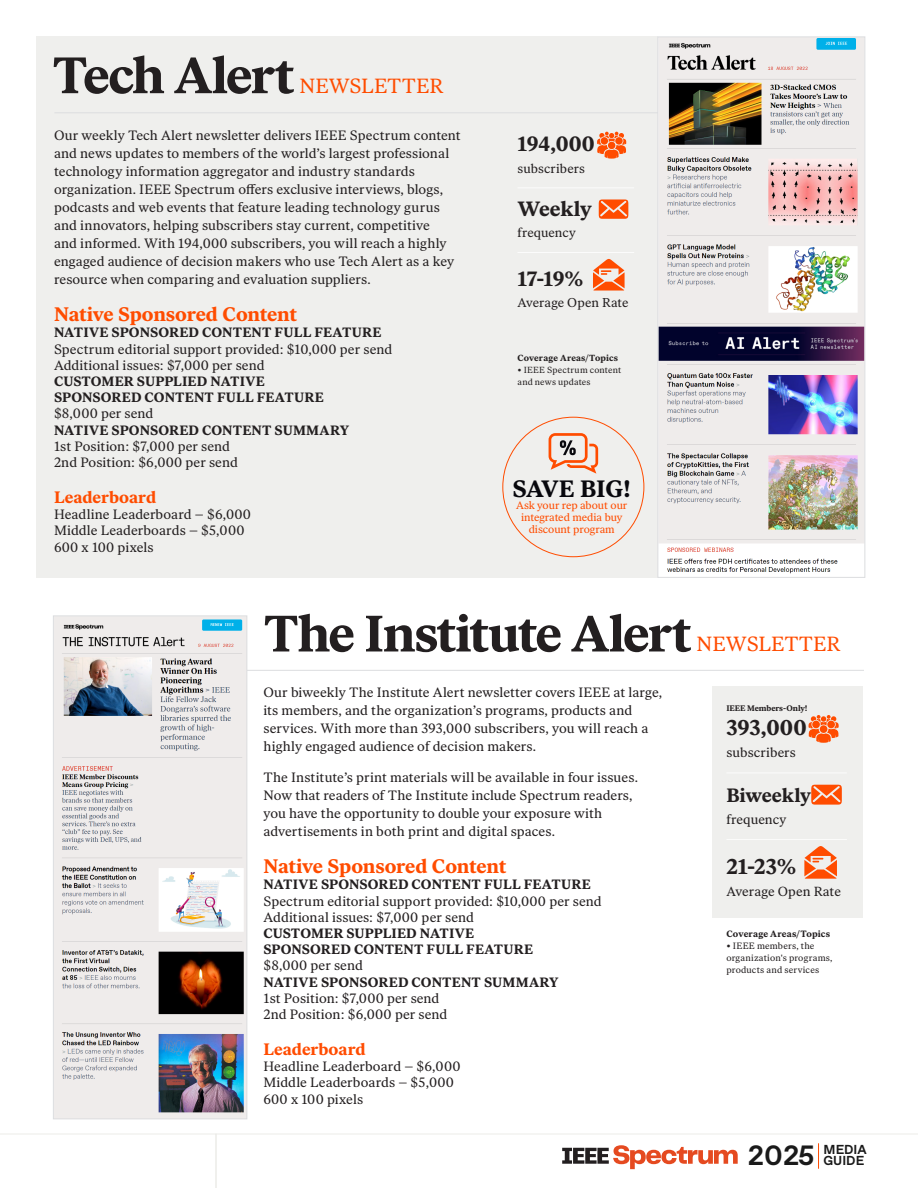
<style>
.page{position:relative;width:918px;height:1188px;background:#fff}
.page>*{position:absolute;margin:0;border:0;box-sizing:border-box;transform-origin:0 0}
.t1{font:700 51px "Ivar Text";letter-spacing:-.04em;color:#231f20}
.t2{font:700 23.55px "Ivar Text";letter-spacing:-.01em;color:#08080d}
.Paragraph{font:700 21.3px "Ivar Text";letter-spacing:-.005em;color:#231f20}
.Paragraph-2{font:700 20.7px "Ivar Text";letter-spacing:-.02em;color:#231f20}
.t3{font:20.55px "Ivar Text";color:#ff4c00}
.Subheader{font:700 19.5px "Ivar Text";letter-spacing:-.015em;color:#ff4c00}
.Paragraph-3{font:700 19.2px "Ivar Text";letter-spacing:-.01em;color:#231f20}
.Paragraph-4{font:700 16.5px "Ivar Text";letter-spacing:-.005em;color:#ff4c00}
.Paragraph-5{font:13.5px/18px "Ivar Text";letter-spacing:.005em;color:#231f20}
.Paragraph-6{font:700 13.5px/16.2px "Ivar Text";letter-spacing:.01em;color:#231f20}
.Paragraph-7{font:13.2px "Ivar Text";letter-spacing:.01em;color:#231f20}
.t4{font:700 13.05px/11.1px "ABC Favorit Pro";color:#1a1a1a;text-align:right}
.Paragraph-8{font:12.75px "Ivar Text";letter-spacing:.01em;color:#231f20}
.t5{font:10.8px/11.9px "Ivar Text";letter-spacing:-.005em;color:#ff4c00;text-align:center}
.Paragraph-9{font:9.15px/12.1px "Ivar Text";letter-spacing:.025em;color:#231f20}
.Paragraph-10{font:700 9.15px "Ivar Text";letter-spacing:.015em;color:#231f20}
.Paragraph-11{font:8.85px/11.9px "Ivar Text";letter-spacing:.025em;color:#231f20}
.Paragraph-12{font:700 8.85px "Ivar Text";letter-spacing:.02em;color:#231f20}
.Subheader-2{font:700 8.1px "Ivar Text";letter-spacing:-.005em;color:#231f20}
.s1{font-size:27.9px}
</style>
<div class="page">
<svg style="left:0;top:1134px;width:918px;height:54px"></svg>
<div style="left:36px;top:36px;width:621px;height:542px;background:#ecece9"></div>
<hr style="left:54px;top:112px;width:626px;height:1px;background:#dcdddf">
<hr style="left:238px;top:670px;width:626px;height:1px;background:#dcdddf">
<img style="left:657px;top:36px;width:209px;height:542px">
<svg style="left:597px;top:132px;width:29px;height:27px"></svg>
<svg style="left:599px;top:199px;width:29px;height:20px"></svg>
<hr style="left:517px;top:187px;width:117px;height:1px;background:#fff">
<hr style="left:517px;top:252px;width:117px;height:1px;background:#fff">
<svg style="left:593px;top:259px;width:32px;height:32px"></svg>
<img style="left:53px;top:615px;width:195px;height:505px">
<div style="left:712px;top:687px;width:150px;height:231px;background:#ecece9"></div>
<svg style="left:809px;top:715px;width:30px;height:28px"></svg>
<svg style="left:811px;top:785px;width:31px;height:20px"></svg>
<hr style="left:726px;top:772px;width:121px;height:1px;background:#fff">
<hr style="left:726px;top:839px;width:121px;height:1px;background:#fff">
<svg style="left:804px;top:846px;width:33px;height:33px"></svg>
<svg style="left:549px;top:433px;width:49px;height:41px"></svg>
<p class="t1" style="left:52px;top:45px;width:244px">Tech Alert</p>
<p class="t3" style="left:300px;top:74px;width:145px">NEWSLETTER</p>
<p class="Paragraph-5" style="left:54px;top:127px;width:408px">Our weekly Tech Alert newsletter delivers IEEE Spectrum content and news updates to members of the world’s largest professional technology information aggregator and industry standards organization. IEEE Spectrum offers exclusive interviews, blogs, podcasts and web events that feature leading technology gurus and innovators, helping subscribers stay current, competitive<br>and informed. With 194,000 subscribers, you will reach a highly engaged audience of decision makers who use Tech Alert as a key resource when comparing and evaluation suppliers.</p>
<p class="Subheader" style="left:54px;top:303px;width:245px">Native Sponsored Content</p>
<p class="Paragraph-6" style="left:54px;top:325px;width:329px">NATIVE SPONSORED CONTENT FULL FEATURE</p>
<p class="Paragraph-5" style="left:54px;top:340px;width:340px">Spectrum editorial support provided: $10,000 per send</p>
<p class="Paragraph-5" style="left:54px;top:356px;width:212px">Additional issues: $7,000 per send</p>
<p class="Paragraph-6" style="left:54px;top:373px;width:271px">CUSTOMER SUPPLIED NATIVE<br>SPONSORED CONTENT FULL FEATURE</p>
<p class="Paragraph-5" style="left:54px;top:405px;width:101px">$8,000 per send</p>
<p class="Paragraph-6" style="left:54px;top:422px;width:297px">NATIVE SPONSORED CONTENT SUMMARY</p>
<p class="Paragraph-5" style="left:54px;top:437px;width:178px">1st Position: $7,000 per send</p>
<p class="Paragraph-5" style="left:54px;top:453px;width:185px">2nd Position: $6,000 per send</p>
<p class="Paragraph-4" style="left:54px;top:487px;width:104px">Leaderboard</p>
<p class="Paragraph-5" style="left:54px;top:506px;width:199px">Headline Leaderboard – $6,000</p>
<p class="Paragraph-5" style="left:54px;top:522px;width:192px">Middle Leaderboards – $5,000</p>
<p class="Paragraph-5" style="left:54px;top:538px;width:101px">600 x 100 pixels</p>
<p class="Paragraph-2" style="left:517px;top:131px;width:79px">194,000</p>
<p class="Paragraph-8" style="left:517px;top:161px;width:69px">subscribers</p>
<p class="Paragraph-2" style="left:517px;top:196px;width:76px">Weekly</p>
<p class="Paragraph-8" style="left:517px;top:226px;width:60px">frequency</p>
<p class="Paragraph-2" style="left:517px;top:266px;width:67px">17-19%</p>
<p class="Paragraph-8" style="left:517px;top:295px;width:113px">Average Open Rate</p>
<p class="Paragraph-12" style="left:517px;top:353px;width:102px">Coverage Areas/Topics</p>
<p class="Paragraph-11" style="left:517px;top:364px;width:105px">• IEEE Spectrum content and news updates</p>
<p class="t2" style="left:512px;top:475px;width:120px">SAVE BIG!</p>
<p class="t5" style="left:516px;top:499px;width:113px">Ask your rep about our integrated media buy discount program</p>
<p class="t1" style="left:263px;top:603px;width:430px">The Institute Alert</p>
<p class="t3" style="left:697px;top:632px;width:145px">NEWSLETTER</p>
<p class="Paragraph-5" style="left:263px;top:683px;width:400px">Our biweekly The Institute Alert newsletter covers IEEE at large, its members, and the organization’s programs, products and services. With more than 393,000 subscribers, you will reach a highly engaged audience of decision makers.</p>
<p class="Paragraph-5" style="left:263px;top:769px;width:376px">The Institute’s print materials will be available in four issues.<br>Now that readers of The Institute include Spectrum readers, you have the opportunity to double your exposure with advertisements in both print and digital spaces.</p>
<p class="Subheader" style="left:263px;top:855px;width:245px">Native Sponsored Content</p>
<p class="Paragraph-6" style="left:263px;top:876px;width:329px">NATIVE SPONSORED CONTENT FULL FEATURE</p>
<p class="Paragraph-5" style="left:263px;top:892px;width:340px">Spectrum editorial support provided: $10,000 per send</p>
<p class="Paragraph-5" style="left:263px;top:908px;width:212px">Additional issues: $7,000 per send</p>
<p class="Paragraph-6" style="left:263px;top:925px;width:271px">CUSTOMER SUPPLIED NATIVE<br>SPONSORED CONTENT FULL FEATURE</p>
<p class="Paragraph-5" style="left:263px;top:957px;width:101px">$8,000 per send</p>
<p class="Paragraph-6" style="left:263px;top:974px;width:297px">NATIVE SPONSORED CONTENT SUMMARY</p>
<p class="Paragraph-5" style="left:263px;top:989px;width:178px">1st Position: $7,000 per send</p>
<p class="Paragraph-5" style="left:263px;top:1005px;width:185px">2nd Position: $6,000 per send</p>
<p class="Paragraph-4" style="left:263px;top:1039px;width:104px">Leaderboard</p>
<p class="Paragraph-5" style="left:263px;top:1057px;width:199px">Headline Leaderboard – $6,000</p>
<p class="Paragraph-5" style="left:263px;top:1074px;width:192px">Middle Leaderboards – $5,000</p>
<p class="Paragraph-5" style="left:263px;top:1090px;width:101px">600 x 100 pixels</p>
<p class="Subheader-2" style="left:726px;top:703px;width:83px">IEEE Members-Only!</p>
<p class="Paragraph" style="left:726px;top:715px;width:82px">393,000</p>
<p class="Paragraph-7" style="left:726px;top:745px;width:71px">subscribers</p>
<p class="Paragraph-3" style="left:726px;top:784px;width:86px">Biweekly</p>
<p class="Paragraph-7" style="left:726px;top:812px;width:62px">frequency</p>
<p class="Paragraph" style="left:726px;top:853px;width:71px">21-23%</p>
<p class="Paragraph-7" style="left:726px;top:884px;width:116px">Average Open Rate</p>
<p class="Paragraph-10" style="left:726px;top:928px;width:105px">Coverage Areas/Topics</p>
<p class="Paragraph-9" style="left:726px;top:940px;width:108px">• IEEE members, the organization's programs, products and services</p>
<p class="t4" style="left:748px;top:1144px;width:120px"><span class="s1">2025</span> MEDIA<br>GUIDE</p>
</div>
